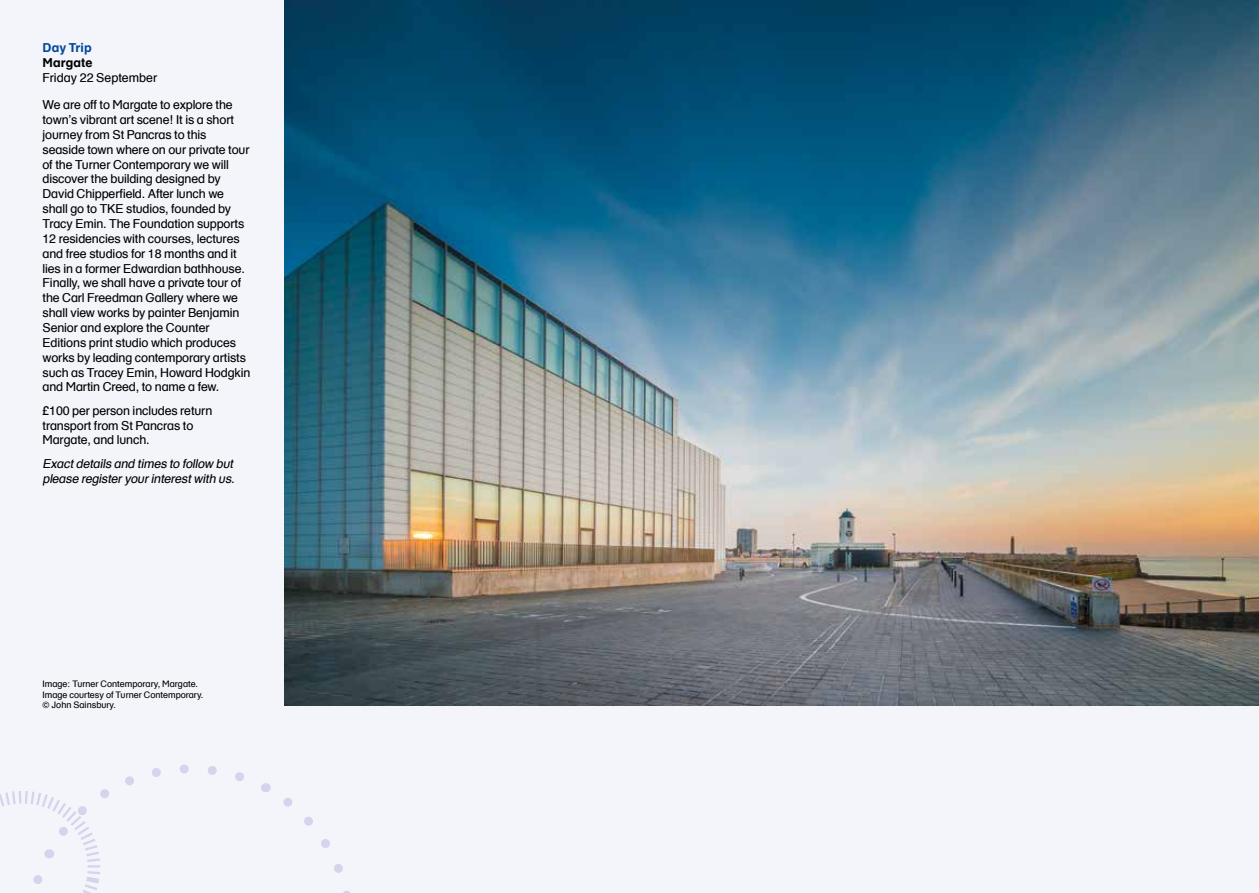
<style>
.page{position:relative;width:1259px;height:893px;background:#f4f5fb}
.page>*{position:absolute;margin:0;border:0;box-sizing:border-box;transform-origin:0 0}
.t1{font:12.3px/14.9px "Schulbuchfort DM";letter-spacing:-.01em;color:#000}
.t2{font:italic 12.3px/14.9px "Schulbuchfort DM";color:#000}
.t3{font:700 12.3px "Schulbuchfort DM";color:#00489a}
.t4{font:700 12.3px "Schulbuchfort DM";letter-spacing:.005em;color:#000}
.t5{font:9px/10.8px "Schulbuchfort DM";color:#000}
</style>
<div class="page">
<img style="left:285px;top:0;width:974px;height:706px">
<svg style="left:265px;top:783px;width:85px;height:110px"></svg>
<svg style="left:0;top:764px;width:244px;height:129px"></svg>
<p class="t3" style="left:43px;top:39px;width:51px">Day Trip</p>
<p class="t4" style="left:43px;top:54px;width:52px">Margate</p>
<p class="t1" style="left:43px;top:70px;width:116px">Friday 22 September</p>
<p class="t1" style="left:43px;top:97px;width:209px">We are off to Margate to explore the town’s vibrant art scene! It is a short journey from St Pancras to this seaside town where on our private tour of the Turner Contemporary we will discover the building designed by David Chipperfield. After lunch we shall go to TKE studios, founded by Tracy Emin. The Foundation supports 12 residencies with courses, lectures and free studios for 18 months and it lies in a former Edwardian bathhouse.<br>Finally, we shall have a private tour of the Carl Freedman Gallery where we shall view works by painter Benjamin Senior and explore the Counter Editions print studio which produces works by leading contemporary artists such as Tracey Emin, Howard Hodgkin and Martin Creed, to name a few.</p>
<p class="t1" style="left:43px;top:403px;width:171px">£100 per person includes return transport from St Pancras to<br>Margate, and lunch.</p>
<p class="t2" style="left:43px;top:456px;width:197px">Exactdetails and times to follow but please registeryourinterestwith us.</p>
<p class="t5" style="left:43px;top:678px;width:162px">Image: Turner Contemporary, Margate.<br>Image courtesy of Turner Contemporary. © John Sainsbury.</p>
</div>
